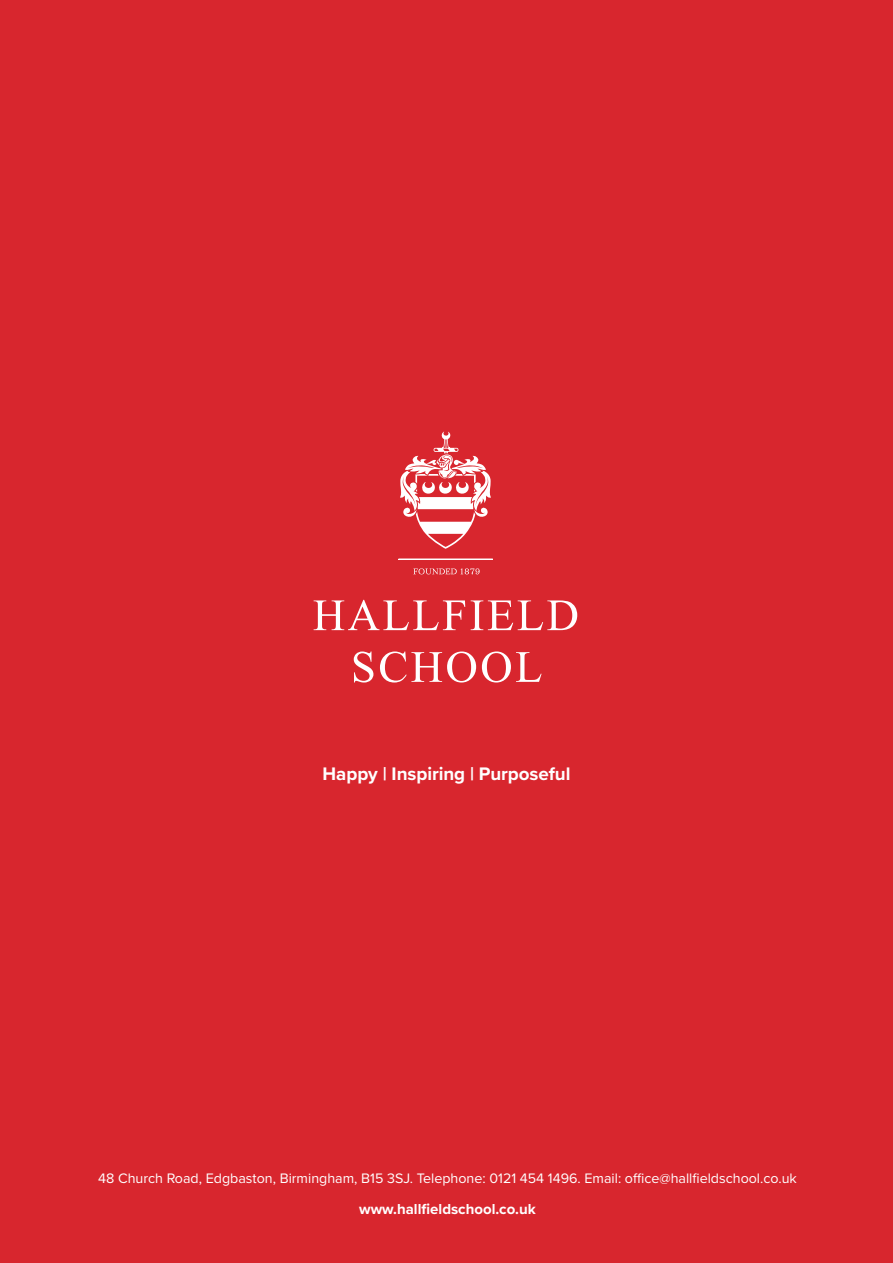
<style>
.page{position:relative;width:893px;height:1263px;background:#d8262e}
.page>*{position:absolute;margin:0;border:0;box-sizing:border-box;transform-origin:0 0}
.t1{font:700 18.75px "Proxima Nova";letter-spacing:-.005em;color:#fff}
.t2{font:700 15px "Proxima Nova";color:#fff}
.t3{font:14.25px "Proxima Nova";color:#fff}
</style>
<div class="page">
<svg style="left:413px;top:568px;width:67px;height:6px"></svg>
<svg style="left:314px;top:600px;width:263px;height:82px"></svg>
<svg style="left:400px;top:432px;width:91px;height:117px"></svg>
<hr style="left:398px;top:559px;width:95px;height:1px;background:#fff">
<h1 class="t1" style="left:322px;top:760px;width:249px">Happy | Inspiring | Purposeful</h1>
<p class="t3" style="left:98px;top:1168px;width:700px">48 Church Road, Edgbaston, Birmingham, B15 3SJ. Telephone: 0121 454 1496. Email: office@hallfieldschool.co.uk</p>
<p class="t2" style="left:359px;top:1198px;width:178px">www.hallfieldschool.co.uk</p>
</div>
